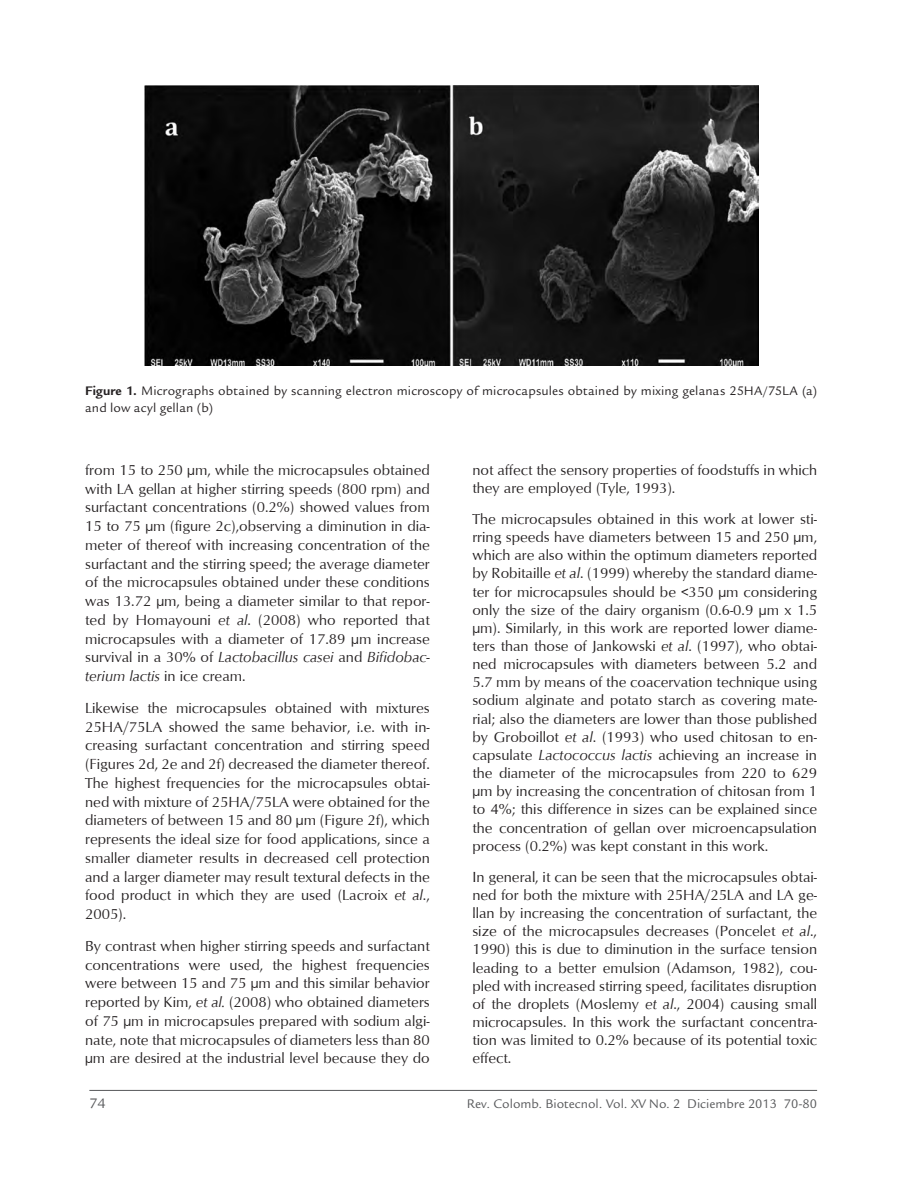
<style>
.page{position:relative;width:915px;height:1191px;background:#fff}
.page>*{position:absolute;margin:0;border:0;box-sizing:border-box;transform-origin:0 0}
.BODY_TEXT{font:15px/18.1px "Optimum";color:#231f20;text-align:justify}
.t1{font:15px "Legacy Sans Std";color:#57585a}
.FIGURA{font:13.5px/16.5px "Legacy Sans Std";letter-spacing:.01em;color:#231f20}
.t2{font:13.5px "Legacy Sans Std";color:#57585a}
.s1{font-weight:700}
.s2{font-style:italic}
</style>
<div class="page">
<hr style="left:89px;top:1090px;width:727px;height:1px;background:#57585a">
<img style="left:144px;top:85px;width:613px;height:281px">
<p class="FIGURA" style="left:85px;top:383px;width:733px"><span class="s1">Figure 1.</span> Micrographs obtained by scanning electron microscopy of microcapsules obtained by mixing gelanas 25HA/75LA (a) and low acyl gellan (b)</p>
<p class="BODY_TEXT" style="left:85px;top:460px;width:346px;line-height:18.8px">from 15 to 250 µm, while the microcapsules obtained with LA gellan at higher stirring speeds (800 rpm) and surfactant concentrations (0.2%) showed values from 15 to 75 µm (figure 2c),observing a diminution in dia&shy;meter of thereof with increasing concentration of the surfactant and the stirring speed; the average diameter of the microcapsules obtained under these conditions was 13.72 µm, being a diameter similar to that repor&shy;ted by Homayouni <span class="s2">et al</span>. (2008) who reported that microcapsules with a diameter of 17.89 µm increase survival in a 30% of <span class="s2">Lactobacillus casei</span> and <span class="s2">Bifidobac&shy;terium lactis</span> in ice cream.</p>
<p class="BODY_TEXT" style="left:85px;top:698px;width:346px;line-height:18.8px">Likewise the microcapsules obtained with mixtures 25HA/75LA showed the same behavior, i.e. with in&shy;creasing surfactant concentration and stirring speed (Figures 2d, 2e and 2f) decreased the diameter thereof.<br>The highest frequencies for the microcapsules obtai&shy;ned with mixture of 25HA/75LA were obtained for the diameters of between 15 and 80 µm (Figure 2f), which represents the ideal size for food applications, since a smaller diameter results in decreased cell protection and a larger diameter may result textural defects in the food product in which they are used (Lacroix <span class="s2">et al</span>., 2005).</p>
<p class="BODY_TEXT" style="left:85px;top:936px;width:346px;line-height:18.8px">By contrast when higher stirring speeds and surfactant concentrations were used, the highest frequencies were between 15 and 75 µm and this similar behavior reported by Kim, <span class="s2">et al.</span> (2008) who obtained diameters of 75 µm in microcapsules prepared with sodium algi&shy;nate, note that microcapsules of diameters less than 80 µm are desired at the industrial level because they do</p>
<p class="BODY_TEXT" style="left:472px;top:460px;width:346px">not affect the sensory properties of foodstuffs in which they are employed (Tyle, 1993).</p>
<p class="BODY_TEXT" style="left:472px;top:509px;width:346px">The microcapsules obtained in this work at lower sti&shy;rring speeds have diameters between 15 and 250 µm, which are also within the optimum diameters reported by Robitaille <span class="s2">et al</span>. (1999) whereby the standard diame&shy;ter for microcapsules should be &lt;350 µm considering only the size of the dairy organism (0.6-0.9 μm x 1.5 μm). Similarly, in this work are reported lower diame&shy;ters than those of Jankowski <span class="s2">et al</span>. (1997), who obtai&shy;ned microcapsules with diameters between 5.2 and 5.7 mm by means of the coacervation technique using sodium alginate and potato starch as covering mate&shy;rial; also the diameters are lower than those published by Groboillot <span class="s2">et al</span>. (1993) who used chitosan to en&shy;capsulate <span class="s2">Lactococcus lactis</span> achieving an increase in the diameter of the microcapsules from 220 to 629 µm by increasing the concentration of chitosan from 1 to 4%; this difference in sizes can be explained since the concentration of gellan over microencapsulation process (0.2%) was kept constant in this work.</p>
<p class="BODY_TEXT" style="left:472px;top:867px;width:346px">In general, it can be seen that the microcapsules obtai&shy;ned for both the mixture with 25HA/25LA and LA ge&shy;llan by increasing the concentration of surfactant, the size of the microcapsules decreases (Poncelet <span class="s2">et al</span>., 1990) this is due to diminution in the surface tension leading to a better emulsion (Adamson, 1982), cou&shy;pled with increased stirring speed, facilitates disruption of the droplets (Moslemy <span class="s2">et al</span>., 2004) causing small microcapsules. In this work the surfactant concentra&shy;tion was limited to 0.2% because of its potential toxic effect.</p>
<p class="t1" style="left:89px;top:1094px;width:18px">74</p>
<p class="t2" style="left:466px;top:1096px;width:351px">Rev. Colomb. Biotecnol. Vol. XV No. 2 Diciembre 2013 70-80</p>
</div>
